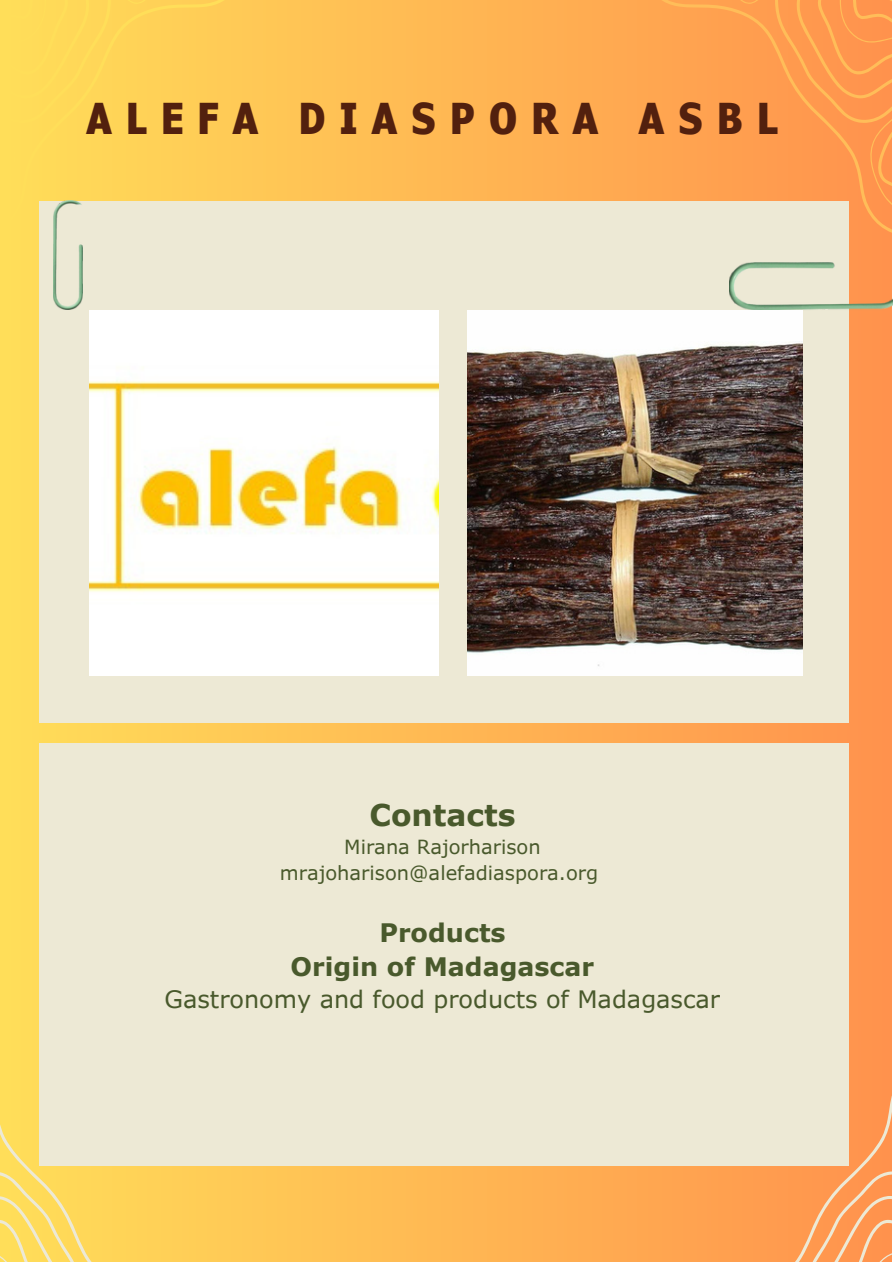
<style>
.page{position:relative;width:893px;height:1264px;background:#fff}
.page>*{position:absolute;margin:0;border:0;box-sizing:border-box;transform-origin:0 0}
.t1{font:700 condensed 42.45px "Verdana Pro";letter-spacing:.335em;color:#52200e}
.t2{font:700 30px "Verdana Pro";color:#49592c}
.t3{font:700 25.5px "Verdana Pro";color:#49592c}
.t4{font:24px "Verdana Pro";color:#49592c}
.t5{font:19.5px/25.8px "Verdana Pro";color:#49592c;text-align:center}
</style>
<div class="page">
<div style="left:0;top:0;width:891px;height:1261px;background:linear-gradient(to right,#fede5e,#fe9653)"></div>
<div style="left:40px;top:201px;width:809px;height:521px;background:#ede9d5"></div>
<svg style="left:0;top:1056px;width:218px;height:206px;background:#fdd75e"></svg>
<svg style="left:668px;top:1056px;width:224px;height:206px;background:#fd9e56"></svg>
<div style="left:40px;top:743px;width:809px;height:422px;background:#ede9d5"></div>
<svg style="left:638px;top:0;width:254px;height:237px;background:#fca760"></svg>
<img style="left:729px;top:262px;width:163px;height:48px">
<svg style="left:0;top:0;width:247px;height:238px;background:#fcd665"></svg>
<img style="left:53px;top:201px;width:29px;height:109px">
<img style="left:89px;top:310px;width:350px;height:365px">
<img style="left:467px;top:310px;width:335px;height:365px">
<p class="t1" style="left:86px;top:91px;width:692px">ALEFA DIASPORA ASBL</p>
<p class="t2" style="left:369px;top:796px;width:148px">Contacts</p>
<p class="t5" style="left:280px;top:833px;width:320px">Mirana Rajorharison mrajoharison@alefadiaspora.org</p>
<p class="t3" style="left:379px;top:916px;width:128px">Products</p>
<p class="t3" style="left:290px;top:950px;width:305px">Origin of Madagascar</p>
<p class="t4" style="left:164px;top:983px;width:557px">Gastronomy and food products of Madagascar</p>
</div>
